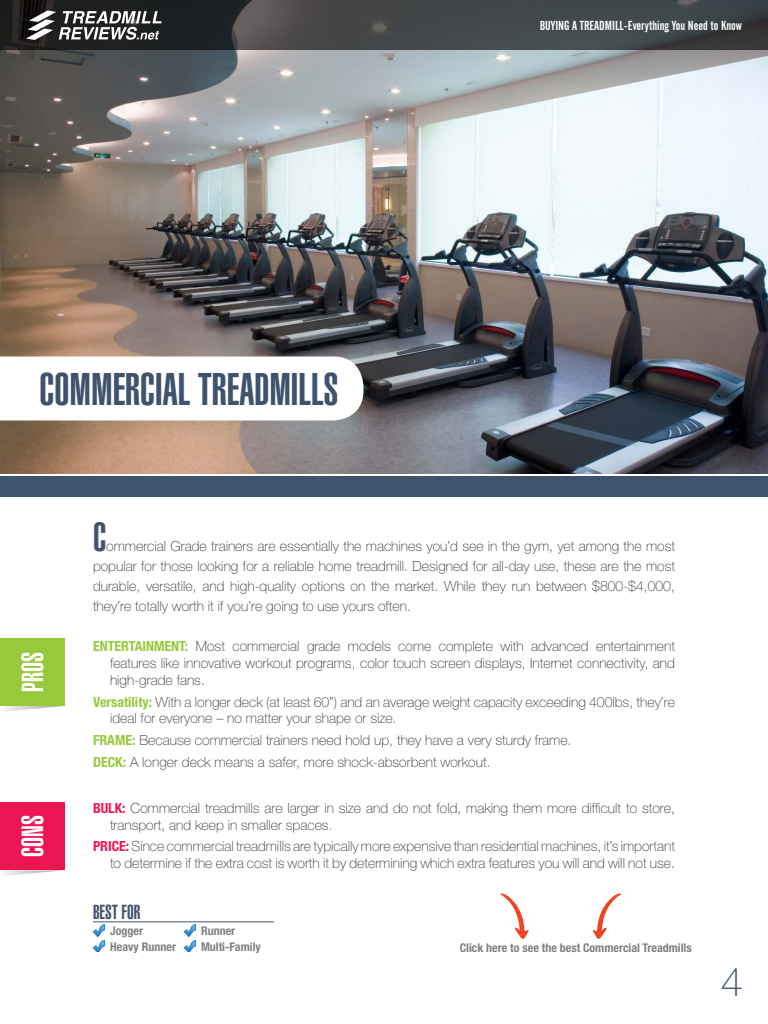
<style>
.page{position:relative;width:768px;height:1024px;background:#fff}
.page>*{position:absolute;margin:0;border:0;box-sizing:border-box;transform-origin:0 0}
.t1{font:900 extra-condensed 45px "Helvetica";color:#3f536e}
.t2{font:900 extra-condensed 40px "Helvetica";color:#45536e}
.t3{font:100 40px "Helvetica Neue";color:#3f536e}
.t4{font:900 extra-condensed 30px "Helvetica";color:#fff}
.t5{font:900 extra-condensed 20px "Helvetica";color:#45536e}
.t6{font:100 14px/16.8px "Helvetica Neue";color:#333}
.t7{font:13px "Alternate Gothic No 2 BT";color:#fff}
.t8{font:700 condensed 12px "Helvetica Neue";color:#808080}
.s1{font-weight:700;font-stretch:condensed;color:#97c93d}
.s2{font-weight:700;font-stretch:condensed;color:#ed1652}
</style>
<div class="page">
<img style="left:0;top:50px;width:768px;height:424px">
<div style="left:0;top:476px;width:768px;height:21px;background:#3f536e"></div>
<svg style="left:0;top:356px;width:364px;height:64px"></svg>
<div style="left:0;top:638px;width:64px;height:68px;background:#97c93d"></div>
<div style="left:0;top:802px;width:64px;height:68px;background:#ed1652"></div>
<svg style="left:5px;top:706px;width:58px;height:5px"></svg>
<svg style="left:5px;top:870px;width:58px;height:6px"></svg>
<svg style="left:0;top:0;width:768px;height:50px;fill:#424648"></svg>
<svg style="left:26px;top:10px;width:136px;height:30px"></svg>
<hr style="left:93px;top:921px;width:181px;height:1px;background:#45536e">
<svg style="left:93px;top:925px;width:12px;height:27px"></svg>
<svg style="left:184px;top:925px;width:12px;height:27px"></svg>
<svg style="left:593px;top:893px;width:28px;height:46px"></svg>
<svg style="left:500px;top:893px;width:29px;height:46px"></svg>
<h1 class="t1" style="left:39px;top:363px;width:301px">COMMERCIAL TREADMILLS</h1>
<p class="t7" style="left:540px;top:18px;width:203px">BUYING A TREADMILL-Everything You Need to Know</p>
<h3 class="t4" style="left:15px;top:692px;width:41px;rotate:-90deg">PROS</h3>
<h3 class="t4" style="left:15px;top:857px;width:43px;rotate:-90deg">CONS</h3>
<h2 class="t2" style="left:93px;top:514px;width:15px">C</h2>
<p class="t6" style="left:93px;top:536px;width:584px;line-height:20px;text-align:justify;text-indent:13px">ommercial Grade trainers are essentially the machines you’d see in the gym, yet among the most popular for those looking for a reliable home treadmill. Designed for all-day use, these are the most durable, versatile, and high-quality options on the market. While they run between $800-$4,000, they’re totally worth it if you’re going to use yours often.</p>
<p class="t6" style="left:110px;top:638px;width:566px;text-align:justify;text-indent:-17px"><span class="s1">ENTERTAINMENT:</span> Most commercial grade models come complete with advanced entertainment features like innovative workout programs, color touch screen displays, Internet connectivity, and high-grade fans.</p>
<p class="t6" style="left:110px;top:693px;width:566px;text-indent:-17px"><span class="s1">Versatility:</span> With a longer deck (at least 60”) and an average weight capacity exceeding 400lbs, they’re ideal for everyone – no matter your shape or size.</p>
<p class="t6" style="left:93px;top:729px;width:480px;line-height:21.6px"><span class="s1">FRAME:</span> Because commercial trainers need hold up, they have a very sturdy frame.<br><span class="s1">DECK:</span> A longer deck means a safer, more shock-absorbent workout.</p>
<p class="t6" style="left:110px;top:800px;width:567px;text-indent:-17px"><span class="s2">BULK:</span> Commercial treadmills are larger in size and do not fold, making them more difficult to store, transport, and keep in smaller spaces.</p>
<p class="t6" style="left:93px;top:838px;width:584px;text-align:right"><span class="s2">PRICE:</span> Since commercial treadmills are typically more expensive than residential machines, it’s important to determine if the extra cost is worth it by determining which extra features you will and will not use.</p>
<h3 class="t5" style="left:93px;top:901px;width:49px">BEST FOR</h3>
<p class="t8" style="left:110px;top:921px;width:34px">Jogger</p>
<p class="t8" style="left:201px;top:921px;width:36px">Runner</p>
<p class="t8" style="left:110px;top:937px;width:67px">Heavy Runner</p>
<p class="t8" style="left:201px;top:937px;width:61px">Multi-Family</p>
<p class="t8" style="left:460px;top:938px;width:234px">Click here to see the best Commercial Treadmills</p>
<h2 class="t3" style="left:721px;top:960px;width:24px">4</h2>
</div>
